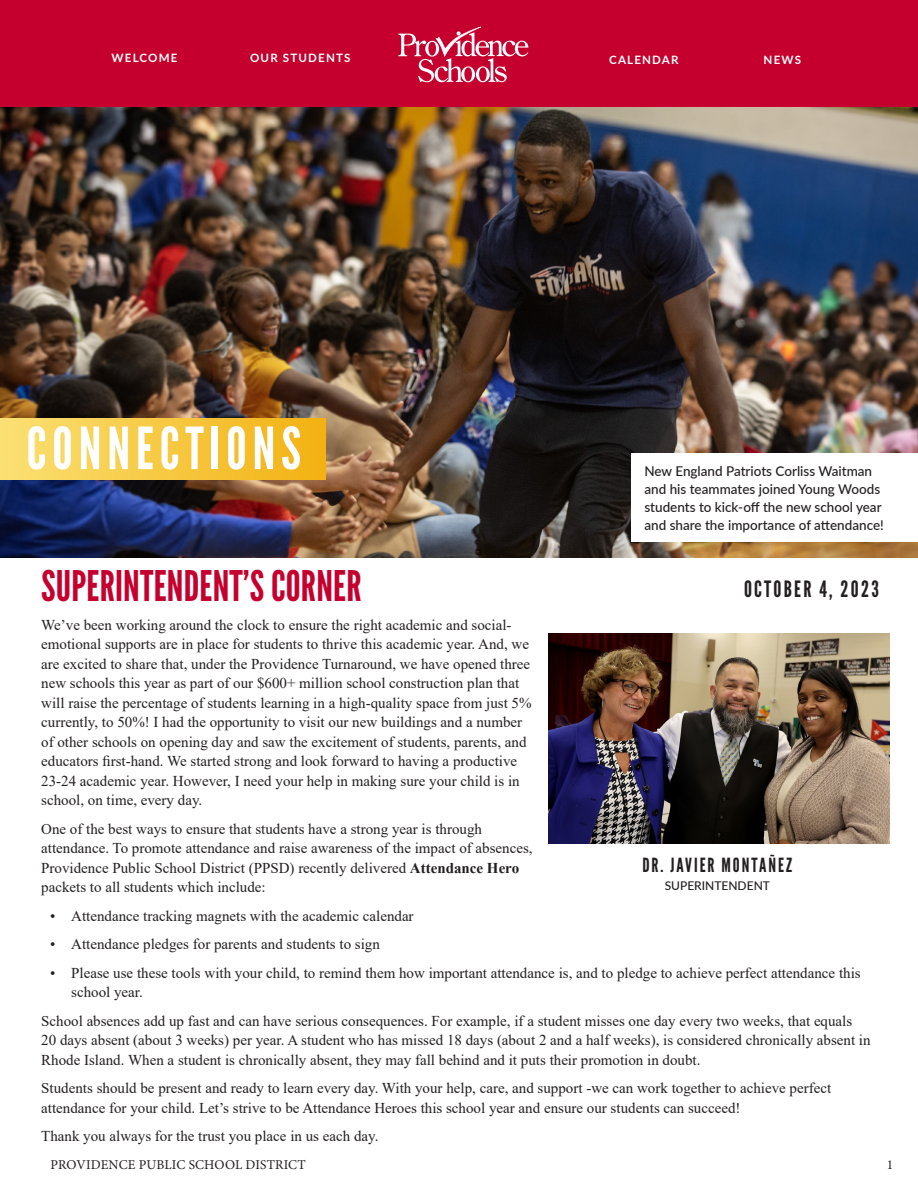
<style>
.page{position:relative;width:918px;height:1188px;background:#fff}
.page>*{position:absolute;margin:0;border:0;box-sizing:border-box;transform-origin:0 0}
.League_Gothic_55pt_Y{font:57.9px "League Gothic";letter-spacing:.1em;color:#fff}
.League_Gothic_32pt_B{font:42.15px "League Gothic";letter-spacing:.005em;color:#c5002e}
.League_Gothic_32pt_B-2{font:22.5px "League Gothic";letter-spacing:.1em;color:#231f20}
.League_Gothic_32pt_B-3{font:19.5px "League Gothic";letter-spacing:.1em;color:#231f20}
.TEXT_Paragraph_Style{font:15px/19.5px "Times New Roman";color:#231f20}
.Lato_Light_8pt_Black{font:500 13.5px/18px "Lato";color:#231f20}
.t1{font:13.5px "Minion Pro";letter-spacing:.01em;color:#231f20}
.t2{font:500 12px "Lato";color:#231f20}
.Lato_Bold_8pt_White{font:700 11.55px "Lato";letter-spacing:.1em;color:#fff}
.s1{font-weight:700}
</style>
<div class="page">
<img style="left:0;top:107px;width:918px;height:450px">
<div style="left:632px;top:453px;width:286px;height:88px;background:#fff"></div>
<img style="left:549px;top:633px;width:341px;height:211px">
<div style="left:0;top:419px;width:326px;height:60px;background:linear-gradient(to right,#fae174,#f3b112)"></div>
<div style="left:0;top:0;width:918px;height:107px;background:#c5002e"></div>
<svg style="left:398px;top:27px;width:130px;height:55px"></svg>
<p class="Lato_Bold_8pt_White" style="left:112px;top:50px;width:67px">WELCOME</p>
<p class="Lato_Bold_8pt_White" style="left:250px;top:50px;width:102px">OUR STUDENTS</p>
<p class="Lato_Bold_8pt_White" style="left:609px;top:52px;width:71px">CALENDAR</p>
<p class="Lato_Bold_8pt_White" style="left:764px;top:52px;width:39px">NEWS</p>
<p class="League_Gothic_55pt_Y" style="left:26px;top:414px;width:276px">CONNECTIONS</p>
<p class="League_Gothic_32pt_B" style="left:41px;top:560px;width:322px">SUPERINTENDENT’S CORNER</p>
<p class="Lato_Light_8pt_Black" style="left:644px;top:461px;width:241px">New England Patriots Corliss Waitman and his teammates joined Young Woods students to kick-off the new school year and share the importance of attendance!</p>
<p class="League_Gothic_32pt_B-2" style="left:744px;top:576px;width:136px">OCTOBER 4, 2023</p>
<p class="TEXT_Paragraph_Style" style="left:41px;top:614px;width:492px">We’ve been working around the clock to ensure the right academic and social&shy;emotional supports are in place for students to thrive this academic year. And, we are excited to share that, under the Providence Turnaround, we have opened three new schools this year as part of our $600+ million school construction plan that will raise the percentage of students learning in a high-quality space from just 5% currently, to 50%! I had the opportunity to visit our new buildings and a number of other schools on opening day and saw the excitement of students, parents, and educators first-hand. We started strong and look forward to having a productive 23-24 academic year. However, I need your help in making sure your child is in school, on time, every day.</p>
<p class="TEXT_Paragraph_Style" style="left:41px;top:818px;width:493px">One of the best ways to ensure that students have a strong year is through attendance. To promote attendance and raise awareness of the impact of absences, Providence Public School District (PPSD) recently delivered <span class="s1">Attendance Hero </span>packets to all students which include:</p>
<p class="TEXT_Paragraph_Style" style="left:50px;top:905px;width:365px">• Attendance tracking magnets with the academic calendar</p>
<p class="TEXT_Paragraph_Style" style="left:50px;top:934px;width:331px">• Attendance pledges for parents and students to sign</p>
<p class="TEXT_Paragraph_Style" style="left:71px;top:962px;width:791px;text-indent:-21px">• Please use these tools with your child, to remind them how important attendance is, and to pledge to achieve perfect attendance this school year.</p>
<p class="TEXT_Paragraph_Style" style="left:41px;top:1010px;width:831px">School absences add up fast and can have serious consequences. For example, if a student misses one day every two weeks, that equals<br>20 days absent (about 3 weeks) per year. A student who has missed 18 days (about 2 and a half weeks), is considered chronically absent in<br>Rhode Island. When a student is chronically absent, they may fall behind and it puts their promotion in doubt.</p>
<p class="TEXT_Paragraph_Style" style="left:41px;top:1078px;width:791px">Students should be present and ready to learn every day. With your help, care, and support -we can work together to achieve perfect attendance for your child. Let’s strive to be Attendance Heroes this school year and ensure our students can succeed!</p>
<p class="TEXT_Paragraph_Style" style="left:41px;top:1126px;width:339px">Thank you always for the trust you place in us each day.</p>
<p class="League_Gothic_32pt_B-3" style="left:642px;top:853px;width:151px">DR. JAVIER MONTAÑEZ</p>
<p class="t2" style="left:665px;top:877px;width:107px">SUPERINTENDENT</p>
<p class="t1" style="left:50px;top:1155px;width:257px">PROVIDENCE PUBLIC SCHOOL DISTRICT</p>
<p class="t1" style="left:887px;top:1155px;width:8px">1</p>
</div>
